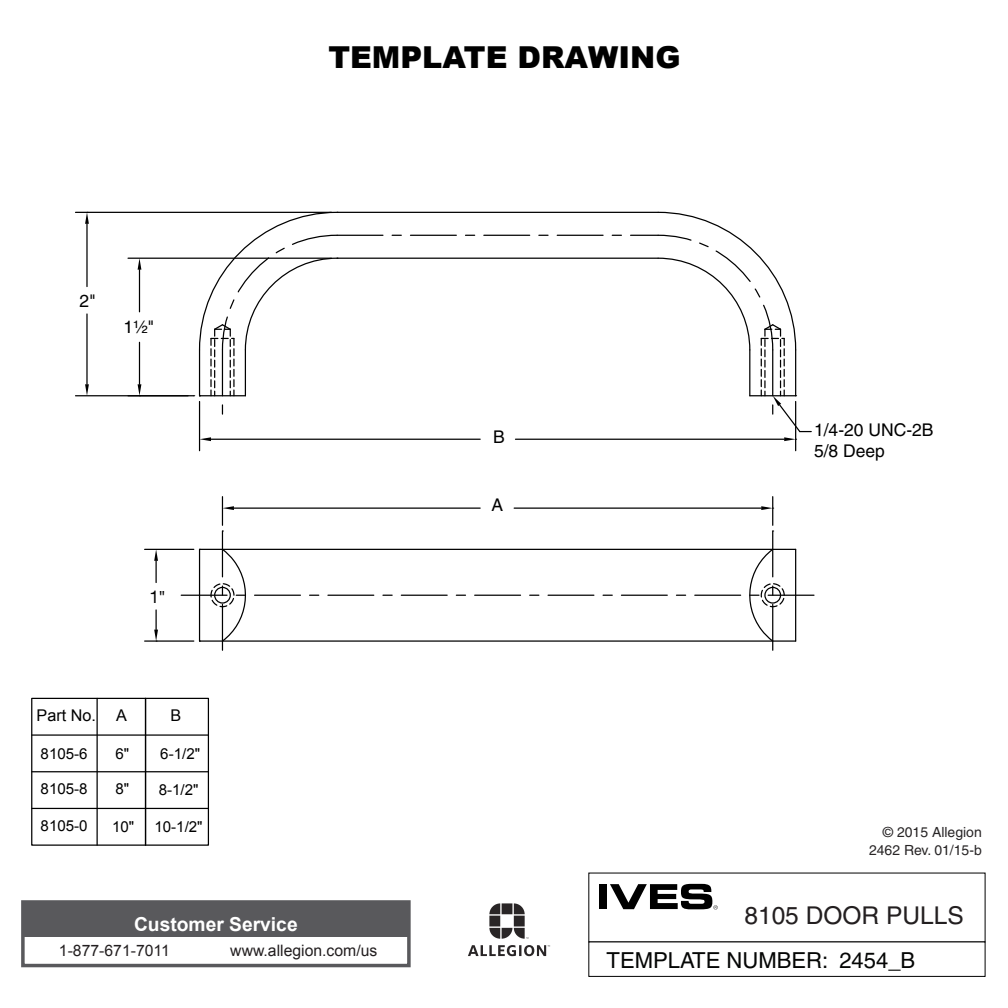
<style>
.page{position:relative;width:1008px;height:1008px;background:#fff}
.page>*{position:absolute;margin:0;border:0;box-sizing:border-box;transform-origin:0 0}
.t1{font:900 30.28px "Arial";color:#000}
.t2{font:24.5px "Helvetica";color:#231f20}
.t3{font:22.05px "Helvetica";color:#050605}
.t4{font:700 19.25px "Arial";color:#fff}
.t5{font:17.5px/21px "Helvetica";color:#000}
.t6{font:17.5px "Helvetica Fraction";color:#000}
.t7{font:16.1px "Arial";color:#000}
.t8{font:15.75px "Arial";color:#231f20}
.t9{font:15.05px "Arial";color:#000}
.t10{font:14px/17.5px "Helvetica";color:#282526;text-align:right}
.s1{font-family:"Helvetica"}
.s2{font-family:"Myriad Pro"}
</style>
<div class="page">
<div style="left:588px;top:873px;width:398px;height:69px;background:#fff;border:1px solid #000"></div>
<div style="left:588px;top:942px;width:398px;height:35px;background:#fff;border:1px solid #000"></div>
<div style="left:599px;top:884px;width:8px;height:25px;background:#000"></div>
<svg style="left:610px;top:884px;width:108px;height:26px"></svg>
<svg style="left:489px;top:903px;width:40px;height:36px"></svg>
<svg style="left:468px;top:945px;width:82px;height:11px"></svg>
<div style="left:23px;top:902px;width:386px;height:35px;background:#59595c"></div>
<div style="left:21px;top:900px;width:390px;height:67px;border:4px solid #59595c"></div>
<hr style="left:32px;top:808px;width:176px;height:1px;background:#000">
<hr style="left:32px;top:771px;width:176px;height:1px;background:#000">
<hr style="left:32px;top:734px;width:176px;height:2px;background:#000">
<hr style="left:145px;top:698px;width:1px;height:147px;background:#000">
<hr style="left:97px;top:698px;width:1px;height:147px;background:#000">
<div style="left:31px;top:698px;width:178px;height:148px;border:1px solid #000"></div>
<hr style="left:199px;top:402px;width:1px;height:49px;background:#000">
<hr style="left:795px;top:402px;width:1px;height:49px;background:#000">
<hr style="left:234px;top:508px;width:246px;height:1px;background:#000">
<hr style="left:514px;top:508px;width:247px;height:1px;background:#000">
<svg style="left:222px;top:497px;width:12px;height:28px"></svg>
<svg style="left:761px;top:497px;width:13px;height:28px"></svg>
<hr style="left:76px;top:395px;width:118px;height:1px;background:#000">
<hr style="left:76px;top:212px;width:255px;height:1px;background:#000">
<hr style="left:86px;top:314px;width:2px;height:70px;background:#000">
<hr style="left:86px;top:224px;width:2px;height:63px;background:#000">
<svg style="left:85px;top:384px;width:4px;height:12px"></svg>
<svg style="left:85px;top:213px;width:4px;height:11px"></svg>
<hr style="left:128px;top:258px;width:203px;height:1px;background:#000">
<hr style="left:139px;top:270px;width:1px;height:42px;background:#000">
<hr style="left:139px;top:342px;width:1px;height:42px;background:#000">
<svg style="left:138px;top:258px;width:3px;height:12px"></svg>
<svg style="left:138px;top:384px;width:3px;height:11px"></svg>
<hr style="left:145px;top:549px;width:49px;height:1px;background:#000">
<hr style="left:145px;top:640px;width:49px;height:2px;background:#000">
<hr style="left:155px;top:561px;width:2px;height:22px;background:#000">
<hr style="left:155px;top:610px;width:2px;height:20px;background:#000">
<svg style="left:154px;top:550px;width:4px;height:11px"></svg>
<svg style="left:154px;top:630px;width:4px;height:12px"></svg>
<svg style="left:181px;top:531px;width:633px;height:120px"></svg>
<svg style="left:194px;top:211px;width:617px;height:230px"></svg>
<div style="left:210px;top:583px;width:25px;height:24px;border:1px dashed #000;border-radius:50%"></div>
<div style="left:761px;top:583px;width:24px;height:24px;border:1px dashed #000;border-radius:50%"></div>
<p class="t5" style="left:80px;top:290px;width:17px">2"</p>
<p class="t6" style="left:124px;top:319px;width:32px"><span class="s1">1</span>¹⁄₂<span class="s1">"</span></p>
<p class="t6" style="left:150px;top:589px;width:17px">1<span class="s2">"</span></p>
<p class="t7" style="left:37px;top:705px;width:61px">Part No.</p>
<p class="t9" style="left:41px;top:743px;width:49px">8105-6</p>
<p class="t7" style="left:116px;top:704px;width:12px">A</p>
<p class="t7" style="left:171px;top:704px;width:12px">B</p>
<p class="t9" style="left:116px;top:744px;width:15px">6"</p>
<p class="t9" style="left:160px;top:744px;width:41px">6-1/2"</p>
<p class="t9" style="left:41px;top:779px;width:49px">8105-8</p>
<p class="t9" style="left:115px;top:779px;width:15px">8"</p>
<p class="t9" style="left:159px;top:779px;width:41px">8-1/2"</p>
<p class="t9" style="left:41px;top:816px;width:49px">8105-0</p>
<p class="t9" style="left:112px;top:816px;width:24px">10"</p>
<p class="t9" style="left:154px;top:816px;width:50px">10-1/2"</p>
<h1 class="t1" style="left:328px;top:35px;width:354px">TEMPLATE DRAWING</h1>
<p class="t5" style="left:493px;top:426px;width:13px">B</p>
<p class="t5" style="left:491px;top:494px;width:13px">A</p>
<p class="t5" style="left:814px;top:419px;width:121px">1/4-20 UNC-2B<br>5/8 Deep</p>
<p class="t10" style="left:869px;top:823px;width:114px">© 2015 Allegion<br>2462 Rev. 01/15-b</p>
<p class="t4" style="left:134px;top:911px;width:165px">Customer Service</p>
<p class="t8" style="left:59px;top:940px;width:112px">1-877-671-7011</p>
<p class="t8" style="left:230px;top:940px;width:149px">www.allegion.com/us</p>
<h2 class="t2" style="left:744px;top:902px;width:221px">8105 DOOR PULLS</h2>
<h3 class="t3" style="left:607px;top:947px;width:310px">TEMPLATE NUMBER: 2454_B</h3>
</div>
